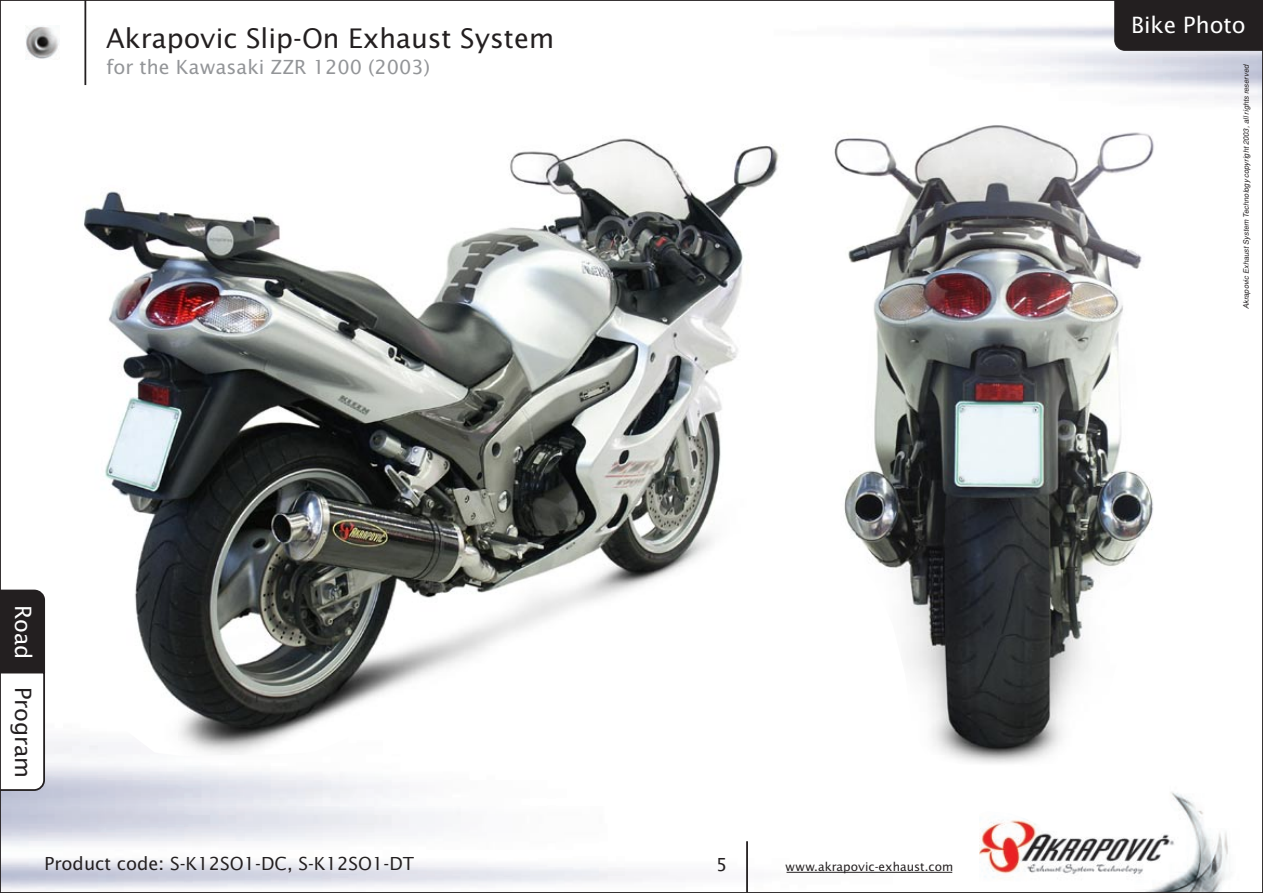
<style>
.page{position:relative;width:1263px;height:893px;background:#fff}
.page>*{position:absolute;margin:0;border:0;box-sizing:border-box;transform-origin:0 0}
.t1{font:27px "Lucida Sans M";color:#231f20}
.t2{font:22.5px "Lucida Sans M";color:#231f20}
.Lucida_-12{font:22.5px "Lucida Sans M";color:#fff}
.t3{font:19.5px "Lucida Sans M";color:#939598}
.t4{font:18px "Lucida Sans M";color:#231f20}
.t5{font:12px "Lucida Sans M";color:#231f20}
.t6{font:italic 7.5px "Helvetica M";color:#231f20}
.s1{color:#fff}
</style>
<div class="page">
<img style="left:980px;top:792px;width:248px;height:100px">
<img style="left:25px;top:26px;width:35px;height:34px">
<hr style="left:84px;top:0;width:2px;height:85px;background:#231f20">
<hr style="left:746px;top:841px;width:2px;height:51px;background:#231f20">
<img style="left:886px;top:26px;width:376px;height:77px">
<hr style="left:0;top:0;width:1263px;height:1px;background:#231f20">
<hr style="left:0;top:892px;width:1263px;height:1px;background:#231f20">
<hr style="left:1262px;top:0;width:1px;height:893px;background:#231f20">
<hr style="left:786px;top:872px;width:166px;height:1px;background:#231f20">
<svg style="left:1px;top:590px;width:44px;height:201px"></svg>
<hr style="left:0;top:0;width:1px;height:893px;background:#231f20">
<div style="left:1114px;top:1px;width:148px;height:49px;background:#231f20"></div>
<img style="left:75px;top:138px;width:704px;height:618px">
<img style="left:834px;top:125px;width:320px;height:640px">
<p class="Lucida_-12" style="left:1131px;top:11px;width:116px">Bike Photo</p>
<h1 class="t1" style="left:106px;top:22px;width:449px">Akrapovic Slip-On Exhaust System</h1>
<h3 class="t3" style="left:106px;top:55px;width:325px">for the Kawasaki ZZR 1200 (2003)</h3>
<p class="t6" style="left:1242px;top:309px;width:246px;rotate:-90deg">Akrapovic Exhaust System Technology copyright 2003, all rights reserved</p>
<h2 class="t2" style="left:37px;top:604px;width:175px;rotate:90deg"><span class="s1">Road</span> Program</h2>
<h3 class="t4" style="left:45px;top:852px;width:371px">Product code: S-K12SO1-DC, S-K12SO1-DT</h3>
<h3 class="t4" style="left:716px;top:854px;width:13px">5</h3>
<h3 class="t5" style="left:785px;top:859px;width:170px">www.akrapovic-exhaust.com</h3>
</div>
